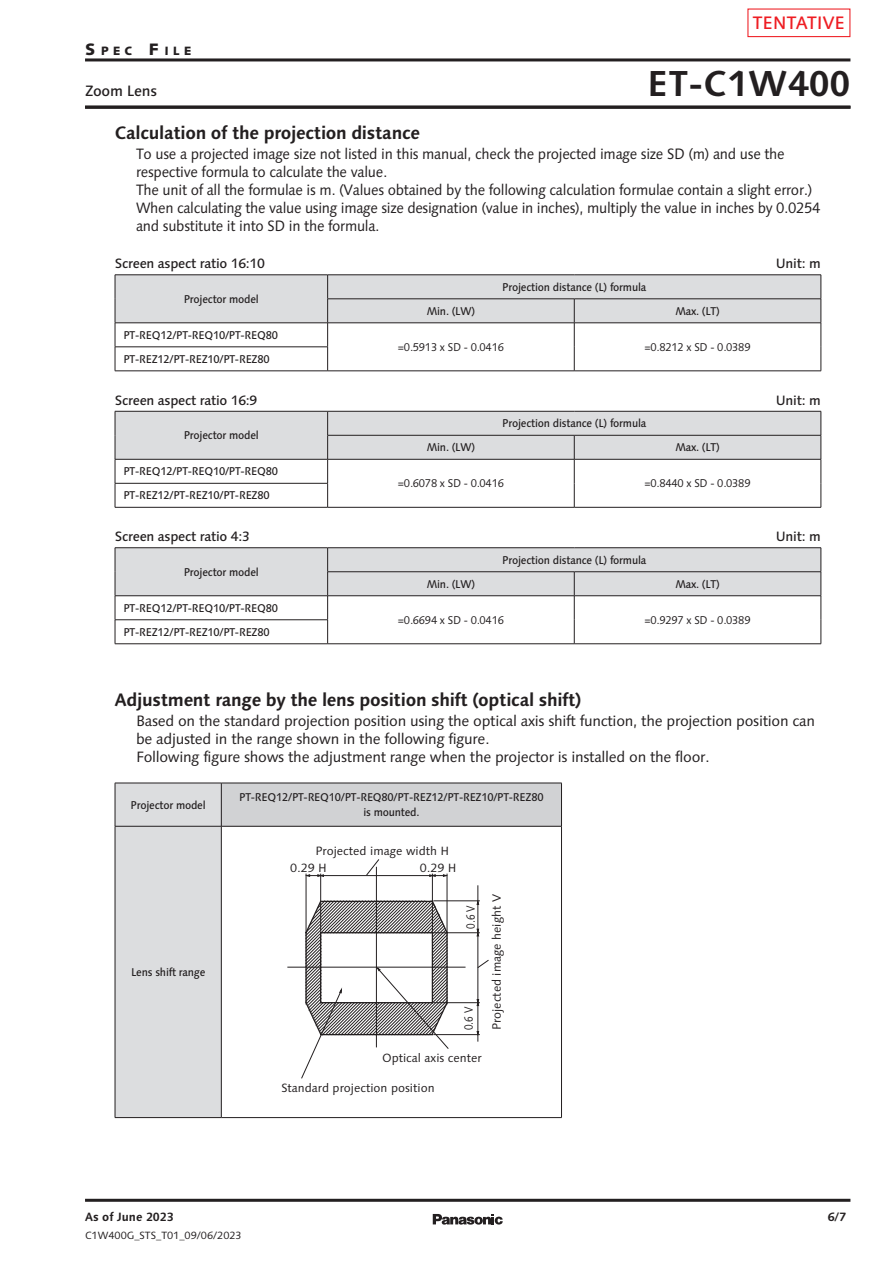
<style>
.page{position:relative;width:893px;height:1263px;background:#fff}
.page>*{position:absolute;margin:0;border:0;box-sizing:border-box;transform-origin:0 0}
.t1{font:700 36px "Syntax Next LT Pro";color:#231f20}
.t2{font:700 18px "Syntax Next LT Pro";letter-spacing:-.02em;color:#231f20}
.t3{font:500 18px "Syntax Next LT Pro";color:#ee1d23}
.t4{font:15px/18px "Syntax Next LT Pro";letter-spacing:-.02em;color:#231f20;scale:.95 1}
.t5{font:15px/18px "Syntax Next LT Pro";letter-spacing:-.02em;color:#231f20}
.t6{font:500 15px "Syntax Next LT Pro";letter-spacing:-.02em;color:#231f20}
.t7{font:500 13.5px "Syntax Next LT Pro";letter-spacing:-.02em;color:#231f20}
.t8{font:12px "Syntax Next LT Pro";color:#231f20}
.t9{font:700 12px "Syntax Next LT Pro";color:#231f20}
.t10{font:12px "Syntax Next LT Pro";color:#231f20;scale:.8 1}
.t11{font:800 12px "Syntax Next LT Pro";color:#231f20}
.t12{font:500 11.25px/15px "Syntax Next LT Pro";letter-spacing:-.02em;color:#231f20;text-align:center;scale:.95 1}
.t13{font:11.25px "Syntax Next LT Pro";letter-spacing:-.02em;color:#231f20;scale:.95 1}
.t14{font:10.5px "Syntax Next LT Pro";color:#231f20}
.s1{font-size:16.5px}
</style>
<div class="page">
<hr style="left:115px;top:371px;width:213px;height:1px;background:#231f20">
<svg style="left:115px;top:275px;width:707px;height:96px"></svg>
<hr style="left:115px;top:347px;width:213px;height:1px;background:#231f20">
<hr style="left:328px;top:371px;width:246px;height:1px;background:#231f20">
<hr style="left:574px;top:371px;width:247px;height:1px;background:#231f20">
<hr style="left:115px;top:507px;width:213px;height:1px;background:#231f20">
<svg style="left:115px;top:411px;width:707px;height:96px"></svg>
<hr style="left:115px;top:483px;width:213px;height:1px;background:#231f20">
<hr style="left:328px;top:507px;width:246px;height:1px;background:#231f20">
<hr style="left:574px;top:507px;width:247px;height:1px;background:#231f20">
<hr style="left:115px;top:547px;width:213px;height:1px;background:#231f20">
<hr style="left:328px;top:547px;width:246px;height:1px;background:#231f20">
<hr style="left:574px;top:547px;width:247px;height:1px;background:#231f20">
<hr style="left:115px;top:643px;width:213px;height:1px;background:#231f20">
<svg style="left:115px;top:548px;width:707px;height:95px"></svg>
<hr style="left:115px;top:619px;width:213px;height:1px;background:#231f20">
<hr style="left:328px;top:643px;width:246px;height:1px;background:#231f20">
<hr style="left:574px;top:643px;width:247px;height:1px;background:#231f20">
<div style="left:116px;top:784px;width:105px;height:333px;background:#dcdddf"></div>
<div style="left:221px;top:783px;width:340px;height:43px;background:#d1d2d4"></div>
<hr style="left:221px;top:783px;width:341px;height:1px;background:#231f20">
<hr style="left:561px;top:783px;width:1px;height:43px;background:#231f20">
<hr style="left:221px;top:826px;width:341px;height:1px;background:#231f20">
<hr style="left:561px;top:826px;width:1px;height:291px;background:#231f20">
<hr style="left:221px;top:1117px;width:341px;height:1px;background:#231f20">
<hr style="left:115px;top:783px;width:106px;height:1px;background:#231f20">
<hr style="left:115px;top:783px;width:1px;height:43px;background:#231f20">
<hr style="left:221px;top:783px;width:1px;height:43px;background:#231f20">
<hr style="left:115px;top:826px;width:106px;height:1px;background:#231f20">
<hr style="left:115px;top:826px;width:1px;height:291px;background:#231f20">
<hr style="left:221px;top:826px;width:1px;height:291px;background:#231f20">
<hr style="left:115px;top:1117px;width:106px;height:1px;background:#231f20">
<hr style="left:434px;top:900px;width:45px;height:1px;background:#231f20">
<hr style="left:434px;top:932px;width:45px;height:1px;background:#231f20">
<hr style="left:478px;top:886px;width:1px;height:119px;background:#231f20">
<hr style="left:434px;top:1002px;width:45px;height:1px;background:#231f20">
<svg style="left:476px;top:999px;width:3px;height:7px"></svg>
<hr style="left:434px;top:1034px;width:45px;height:1px;background:#231f20">
<hr style="left:478px;top:1003px;width:1px;height:38px;background:#231f20">
<hr style="left:306px;top:874px;width:1px;height:59px;background:#231f20">
<hr style="left:320px;top:874px;width:1px;height:57px;background:#231f20">
<hr style="left:432px;top:874px;width:1px;height:57px;background:#231f20">
<hr style="left:447px;top:874px;width:1px;height:59px;background:#231f20">
<svg style="left:429px;top:874px;width:18px;height:3px"></svg>
<svg style="left:306px;top:874px;width:18px;height:3px"></svg>
<hr style="left:321px;top:875px;width:111px;height:1px;background:#231f20">
<hr style="left:376px;top:867px;width:1px;height:180px;background:#231f20">
<hr style="left:288px;top:967px;width:177px;height:1px;background:#231f20">
<svg style="left:366px;top:859px;width:14px;height:17px"></svg>
<svg style="left:477px;top:959px;width:12px;height:9px"></svg>
<svg style="left:301px;top:900px;width:148px;height:179px"></svg>
<hr style="left:85px;top:58px;width:765px;height:3px;background:#231f20">
<hr style="left:85px;top:106px;width:765px;height:3px;background:#231f20">
<hr style="left:85px;top:1199px;width:765px;height:3px;background:#231f20">
<svg style="left:433px;top:1214px;width:70px;height:10px"></svg>
<div style="left:747px;top:9px;width:103px;height:28px;border:1px solid #ee1d23"></div>
<p class="t11" style="left:85px;top:43px;width:108px"><span class="s1">S</span> P E C <span class="s1">F</span> I L E</p>
<h3 class="t6" style="left:85px;top:81px;width:74px">Zoom Lens</h3>
<h2 class="t3" style="left:753px;top:11px;width:94px">TENTATIVE</h2>
<h1 class="t1" style="left:647px;top:60px;width:205px">ET-C1W400</h1>
<h2 class="t2" style="left:115px;top:121px;width:307px">Calculation of the projection distance</h2>
<p class="t4" style="left:136px;top:144px;width:722px">To use a projected image size not listed in this manual, check the projected image size SD (m) and use the respective formula to calculate the value.<br>The unit of all the formulae is m. (Values obtained by the following calculation formulae contain a slight error.)<br>When calculating the value using image size designation (value in inches), multiply the value in inches by 0.0254 and substitute it into SD in the formula.</p>
<p class="t7" style="left:115px;top:255px;width:152px">Screen aspect ratio 16:10</p>
<p class="t7" style="left:776px;top:255px;width:46px">Unit: m</p>
<p class="t12" style="left:184px;top:291px;width:81px">Projector model</p>
<p class="t12" style="left:502px;top:279px;width:153px">Projection distance (L) formula</p>
<p class="t12" style="left:427px;top:303px;width:52px">Min. (LW)</p>
<p class="t12" style="left:675px;top:303px;width:48px">Max. (LT)</p>
<p class="t12" style="left:124px;top:327px;width:164px">PT-REQ12/PT-REQ10/PT-REQ80</p>
<p class="t13" style="left:398px;top:340px;width:113px">=0.5913 x SD - 0.0416</p>
<p class="t13" style="left:645px;top:340px;width:113px">=0.8212 x SD - 0.0389</p>
<p class="t12" style="left:124px;top:351px;width:155px">PT-REZ12/PT-REZ10/PT-REZ80</p>
<p class="t7" style="left:115px;top:391px;width:144px">Screen aspect ratio 16:9</p>
<p class="t7" style="left:776px;top:391px;width:46px">Unit: m</p>
<p class="t12" style="left:184px;top:428px;width:81px">Projector model</p>
<p class="t12" style="left:502px;top:416px;width:153px">Projection distance (L) formula</p>
<p class="t12" style="left:427px;top:440px;width:52px">Min. (LW)</p>
<p class="t12" style="left:675px;top:440px;width:48px">Max. (LT)</p>
<p class="t12" style="left:124px;top:464px;width:164px">PT-REQ12/PT-REQ10/PT-REQ80</p>
<p class="t13" style="left:398px;top:476px;width:113px">=0.6078 x SD - 0.0416</p>
<p class="t13" style="left:645px;top:476px;width:113px">=0.8440 x SD - 0.0389</p>
<p class="t12" style="left:124px;top:488px;width:155px">PT-REZ12/PT-REZ10/PT-REZ80</p>
<p class="t7" style="left:115px;top:528px;width:137px">Screen aspect ratio 4:3</p>
<p class="t7" style="left:776px;top:528px;width:46px">Unit: m</p>
<p class="t12" style="left:184px;top:564px;width:81px">Projector model</p>
<p class="t12" style="left:502px;top:552px;width:153px">Projection distance (L) formula</p>
<p class="t12" style="left:427px;top:576px;width:52px">Min. (LW)</p>
<p class="t12" style="left:675px;top:576px;width:48px">Max. (LT)</p>
<p class="t12" style="left:124px;top:600px;width:164px">PT-REQ12/PT-REQ10/PT-REQ80</p>
<p class="t12" style="left:124px;top:624px;width:155px">PT-REZ12/PT-REZ10/PT-REZ80</p>
<p class="t13" style="left:398px;top:613px;width:113px">=0.6694 x SD - 0.0416</p>
<p class="t13" style="left:645px;top:613px;width:113px">=0.9297 x SD - 0.0389</p>
<h2 class="t2" style="left:115px;top:688px;width:468px">Adjustment range by the lens position shift (optical shift)</h2>
<p class="t5" style="left:136px;top:712px;width:681px">Based on the standard projection position using the optical axis shift function, the projection position can be adjusted in the range shown in the following figure.<br>Following figure shows the adjustment range when the projector is installed on the floor.</p>
<p class="t12" style="left:131px;top:797px;width:81px">Projector model</p>
<p class="t12" style="left:239px;top:789px;width:322px">PT-REQ12/PT-REQ10/PT-REQ80/PT-REZ12/PT-REZ10/PT-REZ80 is mounted.</p>
<p class="t8" style="left:316px;top:844px;width:135px">Projected image width H</p>
<p class="t12" style="left:131px;top:964px;width:80px">Lens shift range</p>
<p class="t8" style="left:290px;top:860px;width:38px">0.29 H</p>
<p class="t8" style="left:420px;top:860px;width:38px">0.29 H</p>
<p class="t10" style="left:463px;top:929px;width:31px;rotate:-90deg">0.6 V</p>
<p class="t10" style="left:461px;top:1030px;width:31px;rotate:-90deg">0.6 V</p>
<p class="t8" style="left:382px;top:1050px;width:101px">Optical axis center</p>
<p class="t8" style="left:281px;top:1080px;width:155px">Standard projection position</p>
<p class="t8" style="left:489px;top:1030px;width:138px;rotate:-90deg">Projected image height V</p>
<p class="t9" style="left:85px;top:1209px;width:90px">As of June 2023</p>
<p class="t9" style="left:828px;top:1209px;width:20px">6/7</p>
<p class="t14" style="left:85px;top:1229px;width:158px">C1W400G_STS_T01_09/06/2023</p>
</div>
